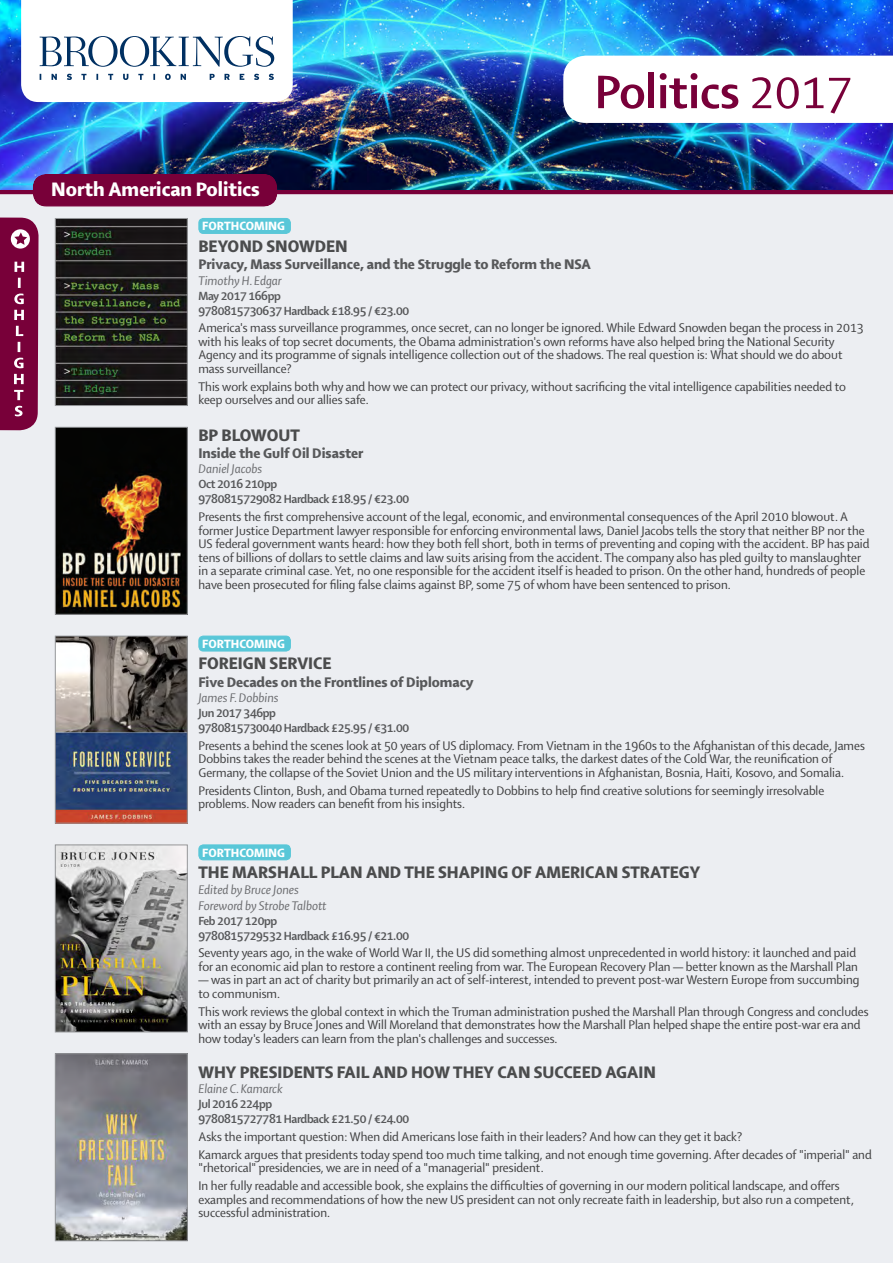
<style>
.page{position:relative;width:893px;height:1263px;background:#fff}
.page>*{position:absolute;margin:0;border:0;box-sizing:border-box;transform-origin:0 0}
.t1{font:50.7px "Shaker RB";color:#780039}
.Highlights_box_black{font:21px "Shaker RH";color:#fff}
.Title{font:18px "Shaker RH";color:#4b4c4d}
.Subtitle{font:15px "Shaker RH";color:#57585a}
.Blurb{font:13.5px/13.5px "Shaker R";color:#3e3e3f}
.Author{font:13.5px "Shaker RI";color:#6c6d70}
.t2{font:12.9px "Shaker RH";color:#fff}
.ISBN{font:12.75px "Shaker RB";letter-spacing:-.03em;color:#57585a}
.s1{font-family:"Shaker R"}
</style>
<div class="page">
<img style="left:0;top:0;width:893px;height:190px">
<div style="left:0;top:194px;width:893px;height:1069px;background:#eceef2"></div>
<hr style="left:0;top:190px;width:893px;height:4px;background:#780039">
<div style="left:34px;top:175px;width:242px;height:31px;background:#780039;border-radius:13px"></div>
<div style="left:33px;top:174px;width:244px;height:33px;border:2px solid #780039;border-radius:13px"></div>
<svg style="left:563px;top:56px;width:330px;height:67px"></svg>
<svg style="left:21px;top:0;width:272px;height:102px"></svg>
<div style="left:199px;top:218px;width:91px;height:15px;background:#59c7d8;border-radius:4px"></div>
<div style="left:198px;top:218px;width:93px;height:16px;border:1px solid #59c7d8;border-radius:4px"></div>
<img style="left:57px;top:220px;width:129px;height:184px">
<div style="left:55px;top:218px;width:133px;height:188px;border:1px solid #939598"></div>
<img style="left:57px;top:429px;width:129px;height:184px">
<div style="left:55px;top:427px;width:133px;height:188px;border:1px solid #939598"></div>
<img style="left:57px;top:638px;width:129px;height:183px">
<div style="left:55px;top:636px;width:133px;height:187px;border:1px solid #939598"></div>
<img style="left:57px;top:846px;width:129px;height:184px">
<div style="left:55px;top:844px;width:133px;height:188px;border:1px solid #939598"></div>
<img style="left:57px;top:1055px;width:129px;height:184px">
<div style="left:55px;top:1053px;width:133px;height:188px;border:1px solid #939598"></div>
<div style="left:199px;top:636px;width:91px;height:15px;background:#59c7d8;border-radius:4px"></div>
<div style="left:198px;top:636px;width:93px;height:15px;border:1px solid #59c7d8;border-radius:4px"></div>
<div style="left:199px;top:845px;width:91px;height:15px;background:#59c7d8;border-radius:4px"></div>
<div style="left:198px;top:844px;width:93px;height:16px;border:1px solid #59c7d8;border-radius:4px"></div>
<svg style="left:0;top:217px;width:39px;height:213px;background:#881f51"></svg>
<p class="Highlights_box_black" style="left:51px;top:179px;width:210px">North American Politics</p>
<p class="t1" style="left:595px;top:66px;width:259px">Politics <span class="s1">2017</span></p>
<p class="t2" style="left:202px;top:219px;width:84px">FORTHCOMING</p>
<p class="Title" style="left:198px;top:237px;width:151px">BEYOND SNOWDEN</p>
<p class="Subtitle" style="left:198px;top:256px;width:394px">Privacy, Mass Surveillance, and the Struggle to Reform the NSA</p>
<p class="Author" style="left:198px;top:273px;width:85px">Timothy H. Edgar</p>
<p class="ISBN" style="left:198px;top:289px;width:84px">May 2017 166pp</p>
<p class="ISBN" style="left:198px;top:304px;width:212px">9780815730637 Hardback £18.95 / €23.00</p>
<p class="Blurb" style="left:198px;top:322px;width:667px">America's mass surveillance programmes, once secret, can no longer be ignored. While Edward Snowden began the process in 2013 with his leaks of top secret documents, the Obama administration's own reforms have also helped bring the National Security Agency and its programme of signals intelligence collection out of the shadows. The real question is: What should we do about mass surveillance?</p>
<p class="Blurb" style="left:198px;top:380px;width:649px">This work explains both why and how we can protect our privacy, without sacrificing the vital intelligence capabilities needed to keep ourselves and our allies safe.</p>
<p class="Title" style="left:198px;top:425px;width:103px">BP BLOWOUT</p>
<p class="Subtitle" style="left:198px;top:445px;width:166px">Inside the Gulf Oil Disaster</p>
<p class="Author" style="left:198px;top:462px;width:65px">Daniel Jacobs</p>
<p class="ISBN" style="left:198px;top:478px;width:80px">Oct 2016 210pp</p>
<p class="ISBN" style="left:198px;top:493px;width:212px">9780815729082 Hardback £18.95 / €23.00</p>
<p class="Blurb" style="left:198px;top:510px;width:672px">Presents the first comprehensive account of the legal, economic, and environmental consequences of the April 2010 blowout. A former Justice Department lawyer responsible for enforcing environmental laws, Daniel Jacobs tells the story that neither BP nor the US federal government wants heard: how they both fell short, both in terms of preventing and coping with the accident. BP has paid tens of billions of dollars to settle claims and law suits arising from the accident. The company also has pled guilty to manslaughter in a separate criminal case. Yet, no one responsible for the accident itself is headed to prison. On the other hand, hundreds of people have been prosecuted for filing false claims against BP, some 75 of whom have been sentenced to prison.</p>
<p class="t2" style="left:202px;top:637px;width:84px">FORTHCOMING</p>
<p class="Title" style="left:198px;top:654px;width:134px">FOREIGN SERVICE</p>
<p class="Subtitle" style="left:198px;top:674px;width:277px">Five Decades on the Frontlines of Diplomacy</p>
<p class="Author" style="left:198px;top:691px;width:82px">James F. Dobbins</p>
<p class="ISBN" style="left:198px;top:706px;width:79px">Jun 2017 346pp</p>
<p class="ISBN" style="left:198px;top:721px;width:212px">9780815730040 Hardback £25.95 / €31.00</p>
<p class="Blurb" style="left:198px;top:739px;width:668px">Presents a behind the scenes look at 50 years of US diplomacy. From Vietnam in the 1960s to the Afghanistan of this decade, James<br>Dobbins takes the reader behind the scenes at the Vietnam peace talks, the darkest dates of the Cold War, the reunification of<br>Germany, the collapse of the Soviet Union and the US military interventions in Afghanistan, Bosnia, Haiti, Kosovo, and Somalia.</p>
<p class="Blurb" style="left:198px;top:784px;width:627px">Presidents Clinton, Bush, and Obama turned repeatedly to Dobbins to help find creative solutions for seemingly irresolvable problems. Now readers can benefit from his insights.</p>
<p class="t2" style="left:202px;top:846px;width:84px">FORTHCOMING</p>
<p class="Title" style="left:198px;top:863px;width:503px">THE MARSHALL PLAN AND THE SHAPING OF AMERICAN STRATEGY</p>
<p class="Author" style="left:198px;top:882px;width:102px">Edited by Bruce Jones</p>
<p class="Author" style="left:198px;top:898px;width:130px">Foreword by Strobe Talbott</p>
<p class="ISBN" style="left:198px;top:914px;width:80px">Feb 2017 120pp</p>
<p class="ISBN" style="left:198px;top:929px;width:212px">9780815729532 Hardback £16.95 / €21.00</p>
<p class="Blurb" style="left:198px;top:946px;width:661px">Seventy years ago, in the wake of World War II, the US did something almost unprecedented in world history: it launched and paid for an economic aid plan to restore a continent reeling from war. The European Recovery Plan — better known as the Marshall Plan</p>
<p class="Blurb" style="left:198px;top:973px;width:663px">— was in part an act of charity but primarily an act of self-interest, intended to prevent post-war Western Europe from succumbing to communism.</p>
<p class="Blurb" style="left:198px;top:1005px;width:672px">This work reviews the global context in which the Truman administration pushed the Marshall Plan through Congress and concludes with an essay by Bruce Jones and Will Moreland that demonstrates how the Marshall Plan helped shape the entire post-war era and how today's leaders can learn from the plan's challenges and successes.</p>
<p class="Title" style="left:198px;top:1062px;width:459px">WHY PRESIDENTS FAIL AND HOW THEY CAN SUCCEED AGAIN</p>
<p class="Author" style="left:198px;top:1082px;width:86px">Elaine C. Kamarck</p>
<p class="ISBN" style="left:198px;top:1097px;width:75px">Jul 2016 224pp</p>
<p class="ISBN" style="left:198px;top:1112px;width:212px">9780815727781 Hardback £21.50 / €24.00</p>
<p class="Blurb" style="left:198px;top:1130px;width:545px">Asks the important question: When did Americans lose faith in their leaders? And how can they get it back?</p>
<p class="Blurb" style="left:198px;top:1148px;width:675px">Kamarck argues that presidents today spend too much time talking, and not enough time governing. After decades of "imperial" and "rhetorical" presidencies, we are in need of a "managerial" president.</p>
<p class="Blurb" style="left:198px;top:1179px;width:657px">In her fully readable and accessible book, she explains the difficulties of governing in our modern political landscape, and offers examples and recommendations of how the new US president can not only recreate faith in leadership, but also run a competent, successful administration.</p>
</div>
